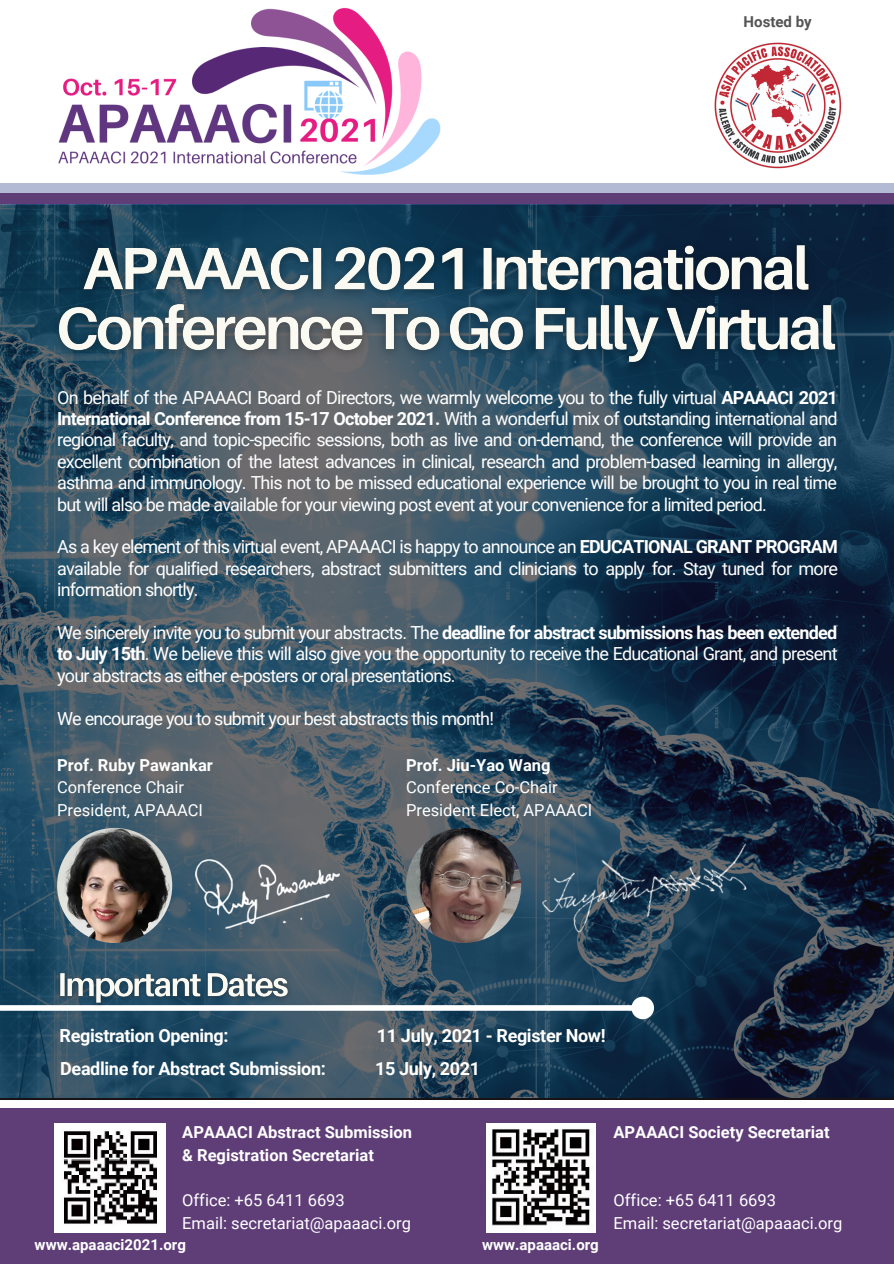
<style>
.page{position:relative;width:894px;height:1264px;background:#fff}
.page>*{position:absolute;margin:0;border:0;box-sizing:border-box;transform-origin:0 0}
.t1{font:18px/21.5px "Roboto";letter-spacing:-.045em;color:#fff;text-align:justify}
.t2{font:700 18px "Roboto";letter-spacing:-.02em;color:#fff}
.t3{font:16.5px "Roboto";color:#fff}
.t4{font:700 16.5px/22.5px "Roboto";color:#fff}
.t5{font:700 15px "Roboto";color:#fff}
.t6{font:700 15px "Roboto";color:#545454}
.s1{font-weight:700}
</style>
<div class="page">
<div style="left:0;top:29px;width:893px;height:176px;background:#5f3e78"></div>
<div style="left:0;top:15px;width:893px;height:178px;background:#b3bad4"></div>
<img style="left:0;top:205px;width:893px;height:892px">
<div style="left:0;top:0;width:893px;height:182px;background:#fff"></div>
<img style="left:714px;top:42px;width:127px;height:127px">
<img style="left:57px;top:828px;width:115px;height:115px;border-radius:50%">
<img style="left:168px;top:856px;width:199px;height:76px">
<img style="left:406px;top:828px;width:115px;height:115px;border-radius:50%">
<div style="left:0;top:1005px;width:631px;height:5px;background:#fff"></div>
<svg style="left:0;top:992px;width:1px;height:31px"></svg>
<svg style="left:627px;top:992px;width:30px;height:31px"></svg>
<div style="left:0;top:1108px;width:893px;height:155px;background:#5f3e78"></div>
<img style="left:532px;top:821px;width:235px;height:119px">
<img style="left:55px;top:1123px;width:111px;height:109px">
<img style="left:486px;top:1123px;width:109px;height:108px">
<img style="left:41px;top:218px;width:809px;height:162px">
<img style="left:58px;top:7px;width:383px;height:168px">
<img style="left:48px;top:956px;width:249px;height:59px">
<p class="t6" style="left:743px;top:13px;width:70px">Hosted by</p>
<p class="t1" style="left:57px;top:387px;width:782px">On behalf of the APAAACI Board of Directors, we warmly welcome you to the fully virtual <span class="s1">APAAACI 2021<br>International Conference from 15-17 October 2021.</span> With a wonderful mix of outstanding international and regional faculty, and topic-specific sessions, both as live and on-demand, the conference will provide an excellent combination of the latest advances in clinical, research and problem-based learning in allergy, asthma and immunology. This not to be missed educational experience will be brought to you in real time but will also be made available for your viewing post event at your convenience for a limited period.</p>
<p class="t1" style="left:57px;top:536px;width:782px">As a key element of this virtual event, APAAACI is happy to announce an <span class="s1">EDUCATIONAL GRANT PROGRAM </span>available for qualified researchers, abstract submitters and clinicians to apply for. Stay tuned for more information shortly.</p>
<p class="t1" style="left:57px;top:622px;width:781px">We sincerely invite you to submit your abstracts. The <span class="s1">deadline for abstract submissions has been extended to July 15th</span>. We believe this will also give you the opportunity to receive the Educational Grant, and present your abstracts as either e-posters or oral presentations.</p>
<p class="t1" style="left:57px;top:707px;width:438px">We encourage you to submit your best abstracts this month!</p>
<p class="t4" style="left:57px;top:754px;width:157px">Prof. Ruby Pawankar</p>
<p class="t3" style="left:57px;top:778px;width:129px">Conference Chair</p>
<p class="t3" style="left:57px;top:800px;width:147px">President, APAAACI</p>
<p class="t4" style="left:406px;top:754px;width:146px">Prof. Jiu-Yao Wang</p>
<p class="t3" style="left:406px;top:778px;width:153px">Conference Co-Chair</p>
<p class="t3" style="left:406px;top:800px;width:188px">President Elect, APAAACI</p>
<p class="t2" style="left:60px;top:1025px;width:170px">Registration Opening:</p>
<p class="t2" style="left:377px;top:1025px;width:230px">11 July, 2021 - Register Now!</p>
<p class="t2" style="left:60px;top:1058px;width:267px">Deadline for Abstract Submission:</p>
<p class="t2" style="left:375px;top:1058px;width:107px">15 July, 2021</p>
<p class="t4" style="left:182px;top:1121px;width:231px">APAAACI Abstract Submission &amp; Registration Secretariat</p>
<p class="t3" style="left:182px;top:1190px;width:164px">Office: +65 6411 6693</p>
<p class="t3" style="left:182px;top:1213px;width:230px">Email: secretariat@apaaaci.org</p>
<p class="t5" style="left:35px;top:1235px;width:153px">www.apaaaci2021.org</p>
<p class="t5" style="left:482px;top:1235px;width:118px">www.apaaaci.org</p>
<p class="t4" style="left:613px;top:1121px;width:217px">APAAACI Society Secretariat</p>
<p class="t3" style="left:613px;top:1190px;width:164px">Office: +65 6411 6693</p>
<p class="t3" style="left:613px;top:1213px;width:230px">Email: secretariat@apaaaci.org</p>
</div>
